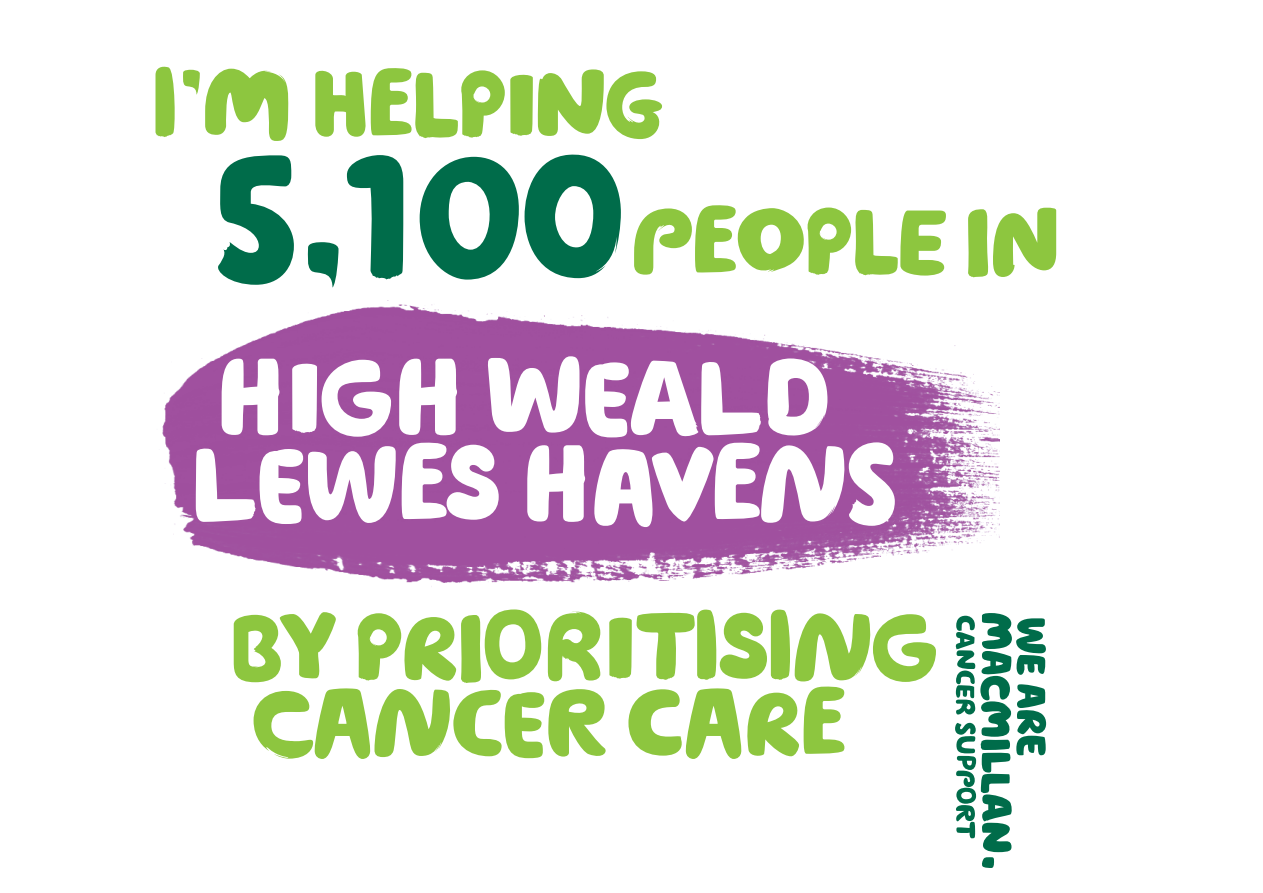
<style>
.page{position:relative;width:1263px;height:893px;background:#fff}
.page>*{position:absolute;margin:0;border:0;box-sizing:border-box;transform-origin:0 0}
.t1{font:172.5px "Macmillan Headline";color:#006c4a}
.t2{font:107.4px/86.6px "Macmillan Headline";color:#fff}
.t3{font:94.5px/137.1px "Macmillan Headline";color:#8dc63f}
</style>
<div class="page">
<img style="left:162px;top:300px;width:838px;height:287px">
<svg style="left:955px;top:613px;width:91px;height:255px"></svg>
<p class="t3" style="left:633px;top:36px;width:429px;text-indent:-482px">I’M HELPING<br>PEOPLE IN</p>
<h1 class="t1" style="left:211px;top:113px;width:414px">5,100</h1>
<p class="t2" style="left:193px;top:354px;width:706px">HIGH WEALD<br>LEWES HAVENS</p>
<p class="t3" style="left:231px;top:610px;width:707px;line-height:75.6px">BY PRIORITISING<br>CANCER CARE</p>
</div>
